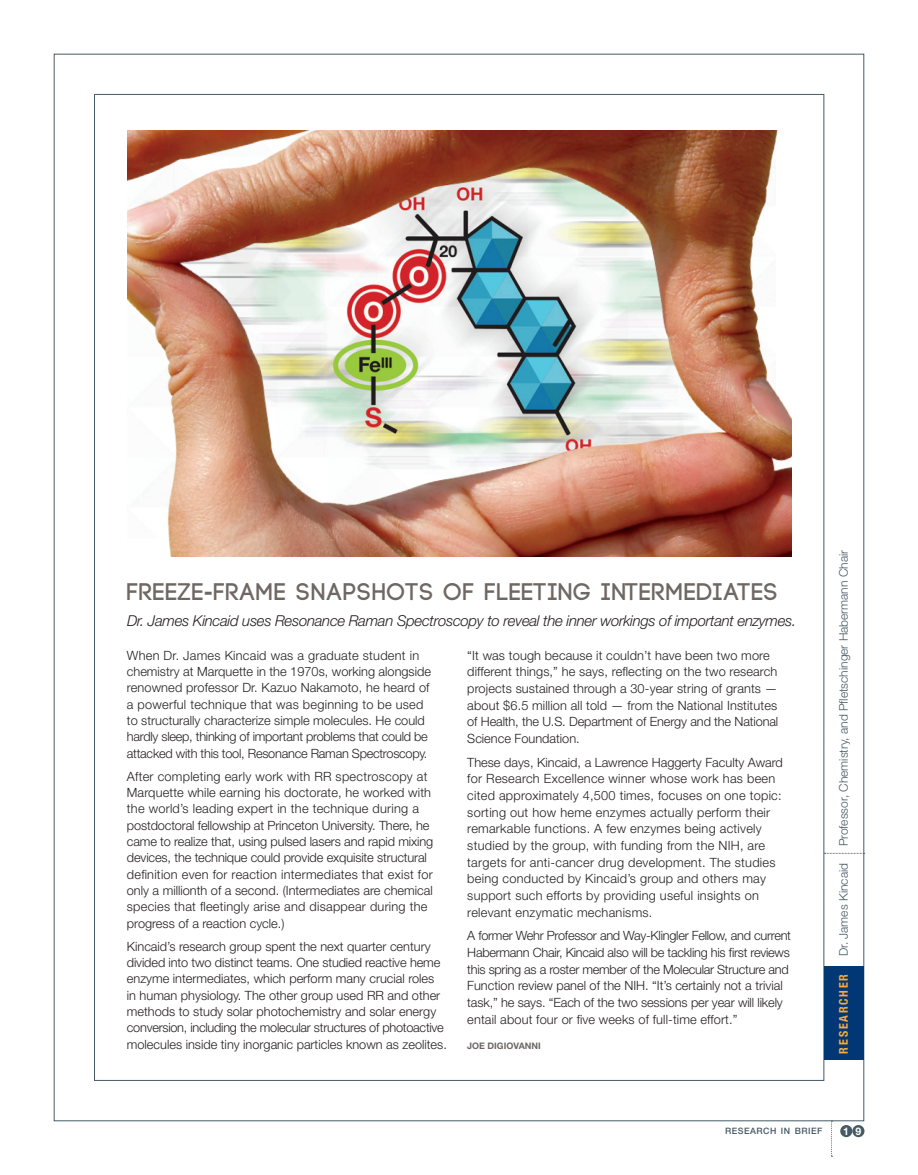
<style>
.page{position:relative;width:918px;height:1175px;background:#fff}
.page>*{position:absolute;margin:0;border:0;box-sizing:border-box;transform-origin:0 0}
.t1{font:700 24px "Code";letter-spacing:.05em;color:#6e6763}
.t2{font:italic 300 15px "Helvetica Neue";letter-spacing:-.02em;color:#231f20}
.t3{font:300 12.75px/16.4px "Helvetica Neue";color:#231f20}
.t4{font:300 12.75px/16.6px "Helvetica Neue";letter-spacing:.02em;color:#231f20}
.t5{font:300 12.75px/16.6px "Helvetica Neue";letter-spacing:-.02em;color:#231f20}
.t6{font:300 12px "Helvetica Neue";color:#465a64}
.t7{font:700 condensed 12px "Helvetica Neue";letter-spacing:.15em;color:#faa836}
.t8{font:700 10.5px "Helvetica Neue";color:#fff}
.t9{font:700 9px "Helvetica Neue";color:#6e6763}
.t10{font:500 8.85px "Helvetica Neue";letter-spacing:.055em;color:#465a64}
.s1{font-family:"Helvetica"}
</style>
<div class="page">
<div style="left:94px;top:94px;width:730px;height:986px;background:#fff;border:1px solid #465a64"></div>
<svg style="left:831px;top:1120px;width:1px;height:36px"></svg>
<div style="left:840px;top:1125px;width:12px;height:12px;background:#465a64;border-radius:50%"></div>
<div style="left:852px;top:1125px;width:13px;height:12px;background:#465a64;border-radius:50%"></div>
<svg style="left:824px;top:853px;width:41px;height:1px"></svg>
<div style="left:824px;top:966px;width:40px;height:94px;background:#013775"></div>
<img style="left:128px;top:130px;width:663px;height:426px">
<p class="t1" style="left:127px;top:579px;width:652px">FREEZE<span class="s1">-</span>FRAME SNAPSHOTS OF FLEETING INTERMEDIATES</p>
<p class="t2" style="left:127px;top:612px;width:671px">Dr. James Kincaid uses Resonance Raman Spectroscopy to reveal the inner workings of important enzymes.</p>
<p class="t3" style="left:127px;top:646px;width:306px">When Dr. James Kincaid was a graduate student in chemistry at Marquette in the 1970s, working alongside renowned professor Dr. Kazuo Nakamoto, he heard of a powerful technique that was beginning to be used to structurally characterize simple molecules. He could hardly sleep, thinking of important problems that could be attacked with this tool, Resonance Raman Spectroscopy.</p>
<p class="t3" style="left:127px;top:767px;width:308px">After completing early work with RR spectroscopy at Marquette while earning his doctorate, he worked with the world’s leading expert in the technique during a postdoctoral fellowship at Princeton University. There, he came to realize that, using pulsed lasers and rapid mixing devices, the technique could provide exquisite structural definition even for reaction intermediates that exist for only a millionth of a second. (Intermediates are chemical species that fleetingly arise and disappear during the progress of a reaction cycle.)</p>
<p class="t3" style="left:127px;top:937px;width:321px">Kincaid’s research group spent the next quarter century divided into two distinct teams. One studied reactive heme enzyme intermediates, which perform many crucial roles<br>in human physiology. The other group used RR and other methods to study solar photochemistry and solar energy conversion, including the molecular structures of photoactive molecules inside tiny inorganic particles known as zeolites.</p>
<p class="t3" style="left:467px;top:646px;width:312px">“It was tough because it couldn’t have been two more different things,” he says, reflecting on the two research projects sustained through a 30-year string of grants — about $6.5 million all told — from the National Institutes of Health, the U.S. Department of Energy and the National Science Foundation.</p>
<p class="t4" style="left:467px;top:753px;width:317px">These days, Kincaid, a Lawrence Haggerty Faculty Award for Research Excellence winner whose work has been cited approximately 4,500 times, focuses on one topic: sorting out how heme enzymes actually perform their remarkable functions. A few enzymes being actively studied by the group, with funding from the NIH, are targets for anti-cancer drug development. The studies being conducted by Kincaid’s group and others may support such efforts by providing useful insights on relevant enzymatic mechanisms.</p>
<p class="t5" style="left:467px;top:927px;width:325px">A former Wehr Professor and Way-Klingler Fellow, and current Habermann Chair, Kincaid also will be tackling his first reviews this spring as a roster member of the Molecular Structure and Function review panel of the NIH. “It’s certainly not a trivial task,” he says. “Each of the two sessions per year will likely entail about four or five weeks of full-time effort.”</p>
<p class="t9" style="left:467px;top:1039px;width:75px">JOE DIGIOVANNI</p>
<p class="t6" style="left:836px;top:846px;width:298px;rotate:-90deg">Professor, Chemistry, and Pfletschinger Habermann Chair</p>
<p class="t6" style="left:836px;top:956px;width:95px;rotate:-90deg">Dr. James Kincaid</p>
<p class="t7" style="left:833px;top:1053px;width:81px;rotate:-90deg">RESEARCHER</p>
<p class="t10" style="left:725px;top:1125px;width:99px">RESEARCH IN BRIEF</p>
<p class="t8" style="left:843px;top:1124px;width:7px">1</p>
<p class="t8" style="left:856px;top:1124px;width:7px">9</p>
</div>
